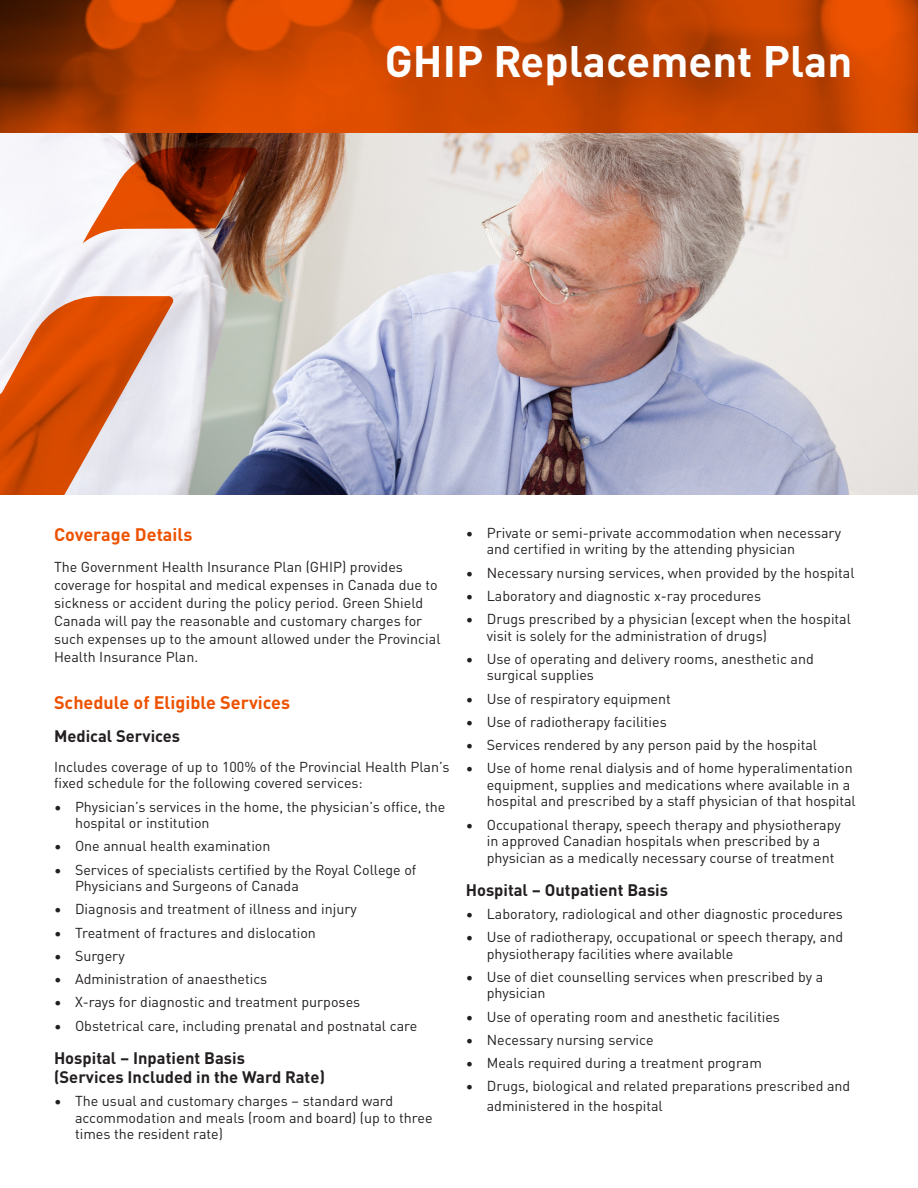
<style>
.page{position:relative;width:918px;height:1188px;background:#fff}
.page>*{position:absolute;margin:0;border:0;box-sizing:border-box;transform-origin:0 0}
._1_Victor_Heading1_K{font:700 43.5px "DIN Pro";color:#fff}
._2_Victor_Heading2_O{font:700 18px "DIN Pro";color:#ed5200}
._3_Victor_Heading3_B{font:700 16.5px/19.5px "DIN Pro";color:#231f20}
._5_Victor_Bullets_Bl{font:14.25px/16.5px "DIN Pro";color:#231f20}
._4_Victor_Body_Copy{font:14.25px/18px "DIN Pro";color:#231f20}
</style>
<div class="page">
<img style="left:17px;top:133px;width:901px;height:362px">
<svg style="left:0;top:0;width:918px;height:133px;background:#c04200"></svg>
<svg style="left:0;top:148px;width:174px;height:347px"></svg>
<svg style="left:83px;top:148px;width:176px;height:95px"></svg>
<p class="_1_Victor_Heading1_K" style="left:385px;top:28px;width:469px">GHIP Replacement Plan</p>
<p class="_2_Victor_Heading2_O" style="left:54px;top:520px;width:140px">Coverage Details</p>
<p class="_4_Victor_Body_Copy" style="left:54px;top:557px;width:388px">The Government Health Insurance Plan (GHIP) provides coverage for hospital and medical expenses in Canada due to sickness or accident during the policy period. Green Shield Canada will pay the reasonable and customary charges for such expenses up to the amount allowed under the Provincial Health Insurance Plan.</p>
<p class="_2_Victor_Heading2_O" style="left:54px;top:688px;width:238px">Schedule of Eligible Services</p>
<p class="_3_Victor_Heading3_B" style="left:54px;top:725px;width:128px">Medical Services</p>
<p class="_4_Victor_Body_Copy" style="left:54px;top:757px;width:397px;line-height:16.5px">Includes coverage of up to 100% of the Provincial Health Plan’s fixed schedule for the following covered services:</p>
<p class="_5_Victor_Bullets_Bl" style="left:75px;top:797px;width:372px;text-indent:-21px">• Physician’s services in the home, the physician’s office, the hospital or institution</p>
<p class="_5_Victor_Bullets_Bl" style="left:54px;top:837px;width:218px">• One annual health examination</p>
<p class="_5_Victor_Bullets_Bl" style="left:75px;top:860px;width:343px;text-indent:-21px">• Services of specialists certified by the Royal College of<br>Physicians and Surgeons of Canada</p>
<p class="_5_Victor_Bullets_Bl" style="left:54px;top:900px;width:304px">• Diagnosis and treatment of illness and injury</p>
<p class="_5_Victor_Bullets_Bl" style="left:54px;top:923px;width:263px">• Treatment of fractures and dislocation</p>
<p class="_5_Victor_Bullets_Bl" style="left:54px;top:946px;width:72px">• Surgery</p>
<p class="_5_Victor_Bullets_Bl" style="left:54px;top:970px;width:215px">• Administration of anaesthetics</p>
<p class="_5_Victor_Bullets_Bl" style="left:54px;top:993px;width:308px">• X-rays for diagnostic and treatment purposes</p>
<p class="_5_Victor_Bullets_Bl" style="left:54px;top:1016px;width:365px">• Obstetrical care, including prenatal and postnatal care</p>
<p class="_3_Victor_Heading3_B" style="left:54px;top:1047px;width:272px">Hospital – Inpatient Basis<br>(Services Included in the Ward Rate)</p>
<p class="_5_Victor_Bullets_Bl" style="left:75px;top:1092px;width:359px;text-indent:-21px">• The usual and customary charges – standard ward accommodation and meals (room and board) (up to three times the resident rate)</p>
<p class="_5_Victor_Bullets_Bl" style="left:487px;top:524px;width:356px;text-indent:-21px">• Private or semi-private accommodation when necessary and certified in writing by the attending physician</p>
<p class="_5_Victor_Bullets_Bl" style="left:466px;top:563px;width:390px">• Necessary nursing services, when provided by the hospital</p>
<p class="_5_Victor_Bullets_Bl" style="left:466px;top:587px;width:297px">• Laboratory and diagnostic x-ray procedures</p>
<p class="_5_Victor_Bullets_Bl" style="left:487px;top:610px;width:366px;text-indent:-21px">• Drugs prescribed by a physician (except when the hospital visit is solely for the administration of drugs)</p>
<p class="_5_Victor_Bullets_Bl" style="left:487px;top:650px;width:329px;text-indent:-21px">• Use of operating and delivery rooms, anesthetic and surgical supplies</p>
<p class="_5_Victor_Bullets_Bl" style="left:466px;top:689px;width:207px">• Use of respiratory equipment</p>
<p class="_5_Victor_Bullets_Bl" style="left:466px;top:713px;width:203px">• Use of radiotherapy facilities</p>
<p class="_5_Victor_Bullets_Bl" style="left:466px;top:736px;width:353px">• Services rendered by any person paid by the hospital</p>
<p class="_5_Victor_Bullets_Bl" style="left:487px;top:759px;width:371px;text-indent:-21px">• Use of home renal dialysis and of home hyperalimentation equipment, supplies and medications where available in a hospital and prescribed by a staff physician of that hospital</p>
<p class="_5_Victor_Bullets_Bl" style="left:487px;top:815px;width:356px;text-indent:-21px">• Occupational therapy, speech therapy and physiotherapy in approved Canadian hospitals when prescribed by a physician as a medically necessary course of treatment</p>
<p class="_3_Victor_Heading3_B" style="left:466px;top:879px;width:204px">Hospital – Outpatient Basis</p>
<p class="_5_Victor_Bullets_Bl" style="left:466px;top:905px;width:379px">• Laboratory, radiological and other diagnostic procedures</p>
<p class="_5_Victor_Bullets_Bl" style="left:487px;top:928px;width:358px;text-indent:-21px">• Use of radiotherapy, occupational or speech therapy, and physiotherapy facilities where available</p>
<p class="_5_Victor_Bullets_Bl" style="left:487px;top:968px;width:338px;text-indent:-21px">• Use of diet counselling services when prescribed by a physician</p>
<p class="_5_Victor_Bullets_Bl" style="left:466px;top:1007px;width:316px">• Use of operating room and anesthetic facilities</p>
<p class="_5_Victor_Bullets_Bl" style="left:466px;top:1031px;width:189px">• Necessary nursing service</p>
<p class="_5_Victor_Bullets_Bl" style="left:466px;top:1054px;width:298px">• Meals required during a treatment program</p>
<p class="_5_Victor_Bullets_Bl" style="left:487px;top:1076px;width:365px;line-height:19.5px;text-indent:-21px">• Drugs, biological and related preparations prescribed and administered in the hospital</p>
</div>
